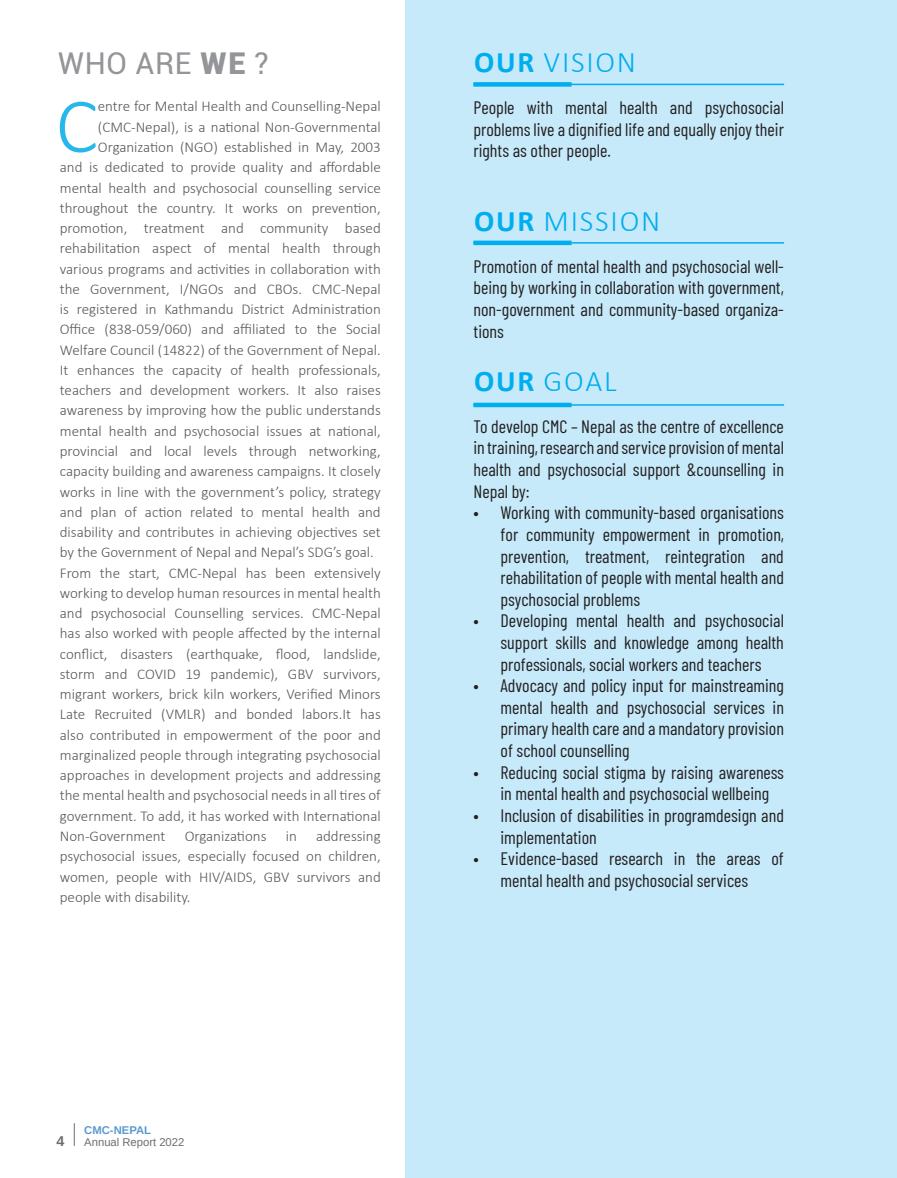
<style>
.page{position:relative;width:897px;height:1178px;background:#fff}
.page>*{position:absolute;margin:0;border:0;box-sizing:border-box;transform-origin:0 0}
.text{font:300 78.75px "Calibri";color:#27b8eb}
.Head{font:300 30px "Calibri";letter-spacing:.06em;color:#00aeef}
.t1{font:30px "Roboto";letter-spacing:.02em;color:#939598}
.Paragraph_Style_1{font:300 30px "Calibri";color:#00aeef}
.Paragraph_Style_1-2{font:18px/21.6px "Barlow Condensed";color:#231f20;text-align:justify}
.text-2{font:300 15px/20.2px "Calibri";color:#57585a;text-align:justify}
.t2{font:700 14.25px "Arimo";color:#6c6d70}
.t3{font:11.25px "Arimo";color:#6c6d70}
.t4{font:700 11.25px "Arimo";color:#5b99d2}
.s1{font-weight:900}
.s2{font-weight:700}
</style>
<div class="page">
<svg style="left:74px;top:1123px;width:1px;height:22px"></svg>
<div style="left:406px;top:0;width:490px;height:1177px;background:#c6eafa"></div>
<hr style="left:473px;top:84px;width:311px;height:1px;background:#00aeef">
<div style="left:473px;top:82px;width:98px;height:5px;background:#00aeef"></div>
<hr style="left:473px;top:242px;width:311px;height:1px;background:#00aeef">
<div style="left:473px;top:240px;width:98px;height:5px;background:#00aeef"></div>
<hr style="left:473px;top:404px;width:311px;height:1px;background:#00aeef">
<div style="left:473px;top:402px;width:98px;height:5px;background:#00aeef"></div>
<p class="t1" style="left:58px;top:42px;width:212px">WHO ARE <span class="s1">WE</span> ?</p>
<p class="text" style="left:56px;top:77px;width:44px">C</p>
<p class="text-2" style="left:98px;top:96px;width:284px">entre for Mental Health and Counselling-Nepal</p>
<p class="text-2" style="left:98px;top:116px;width:284px">(CMC-Nepal), is a national Non-Governmental</p>
<p class="text-2" style="left:98px;top:137px;width:284px">Organization (NGO) established in May, 2003</p>
<p class="text-2" style="left:60px;top:157px;width:322px">and is dedicated to provide quality and affordable</p>
<p class="text-2" style="left:60px;top:177px;width:322px">mental health and psychosocial counselling service</p>
<p class="text-2" style="left:60px;top:197px;width:322px">throughout the country. It works on prevention,</p>
<p class="text-2" style="left:60px;top:218px;width:322px">promotion, treatment and community based</p>
<p class="text-2" style="left:60px;top:238px;width:322px">rehabilitation aspect of mental health through</p>
<p class="text-2" style="left:60px;top:258px;width:322px">various programs and activities in collaboration with</p>
<p class="text-2" style="left:60px;top:278px;width:322px">the Government, I/NGOs and CBOs. CMC-Nepal</p>
<p class="text-2" style="left:60px;top:299px;width:322px">is registered in Kathmandu District Administration</p>
<p class="text-2" style="left:60px;top:319px;width:322px">Office (838-059/060) and affiliated to the Social</p>
<p class="text-2" style="left:60px;top:339px;width:322px">Welfare Council (14822) of the Government of Nepal.</p>
<p class="text-2" style="left:60px;top:359px;width:322px">It enhances the capacity of health professionals,</p>
<p class="text-2" style="left:60px;top:380px;width:322px">teachers and development workers. It also raises</p>
<p class="text-2" style="left:60px;top:400px;width:322px">awareness by improving how the public understands</p>
<p class="text-2" style="left:60px;top:420px;width:322px">mental health and psychosocial issues at national,</p>
<p class="text-2" style="left:60px;top:440px;width:322px">provincial and local levels through networking,</p>
<p class="text-2" style="left:60px;top:461px;width:322px">capacity building and awareness campaigns. It closely</p>
<p class="text-2" style="left:60px;top:481px;width:322px">works in line with the government’s policy, strategy</p>
<p class="text-2" style="left:60px;top:501px;width:322px">and plan of action related to mental health and</p>
<p class="text-2" style="left:60px;top:521px;width:322px">disability and contributes in achieving objectives set</p>
<p class="text-2" style="left:60px;top:542px;width:315px">by the Government of Nepal and Nepal’s SDG’s goal.</p>
<p class="text-2" style="left:60px;top:562px;width:322px">From the start, CMC-Nepal has been extensively working to develop human resources in mental health and psychosocial Counselling services. CMC-Nepal has also worked with people affected by the internal conflict, disasters (earthquake, flood, landslide, storm and COVID 19 pandemic), GBV survivors, migrant workers, brick kiln workers, Verified Minors Late Recruited (VMLR) and bonded labors.It has also contributed in empowerment of the poor and marginalized people through integrating psychosocial approaches in development projects and addressing the mental health and psychosocial needs in all tires of government. To add, it has worked with International Non-Government</p>
<p class="text-2" style="left:60px;top:825px;width:322px;text-indent:256px">addressing psychosocial issues, especially focused on children, women, people with HIV/AIDS, GBV survivors and people with disability.</p>
<p class="text-2" style="left:185px;top:825px;width:83px">Organizations</p>
<p class="text-2" style="left:286px;top:825px;width:13px">in</p>
<p class="t4" style="left:84px;top:1121px;width:68px">CMC-NEPAL</p>
<p class="t2" style="left:56px;top:1130px;width:9px">4</p>
<p class="t3" style="left:84px;top:1134px;width:102px">Annual Report 2022</p>
<p class="Head" style="left:474px;top:44px;width:163px"><span class="s2">OUR</span> VISION</p>
<p class="Paragraph_Style_1-2" style="left:473px;top:96px;width:312px">People with mental health and psychosocial problems live a dignified life and equally enjoy their rights as other people.</p>
<p class="Head" style="left:474px;top:202px;width:188px"><span class="s2">OUR</span> MISSION</p>
<p class="Paragraph_Style_1-2" style="left:473px;top:254px;width:312px">Promotion of mental health and psychosocial well&shy;being by working in collaboration with government, non-government and community-based organiza&shy;tions</p>
<p class="Paragraph_Style_1" style="left:474px;top:362px;width:144px"><span class="s2">OUR</span> GOAL</p>
<p class="Paragraph_Style_1-2" style="left:473px;top:414px;width:312px">To develop CMC – Nepal as the centre of excellence in training, research and service provision of mental health and psychosocial support &amp;counselling in Nepal by:</p>
<p class="Paragraph_Style_1-2" style="left:500px;top:500px;width:285px;text-indent:-27px">• Working with community-based organisations for community empowerment in promotion, prevention, treatment, reintegration and rehabilitation of people with mental health and psychosocial problems</p>
<p class="Paragraph_Style_1-2" style="left:500px;top:608px;width:285px;text-indent:-27px">• Developing mental health and psychosocial support skills and knowledge among health professionals, social workers and teachers</p>
<p class="Paragraph_Style_1-2" style="left:500px;top:673px;width:285px;text-indent:-27px">• Advocacy and policy input for mainstreaming mental health and psychosocial services in primary health care and a mandatory provision of school counselling</p>
<p class="Paragraph_Style_1-2" style="left:500px;top:760px;width:285px;text-indent:-27px">• Reducing social stigma by raising awareness in mental health and psychosocial wellbeing</p>
<p class="Paragraph_Style_1-2" style="left:500px;top:803px;width:285px;text-indent:-27px">• Inclusion of disabilities in programdesign and implementation</p>
<p class="Paragraph_Style_1-2" style="left:473px;top:846px;width:312px;text-align:center">• Evidence-based research in the areas of mental health and psychosocial services</p>
</div>
